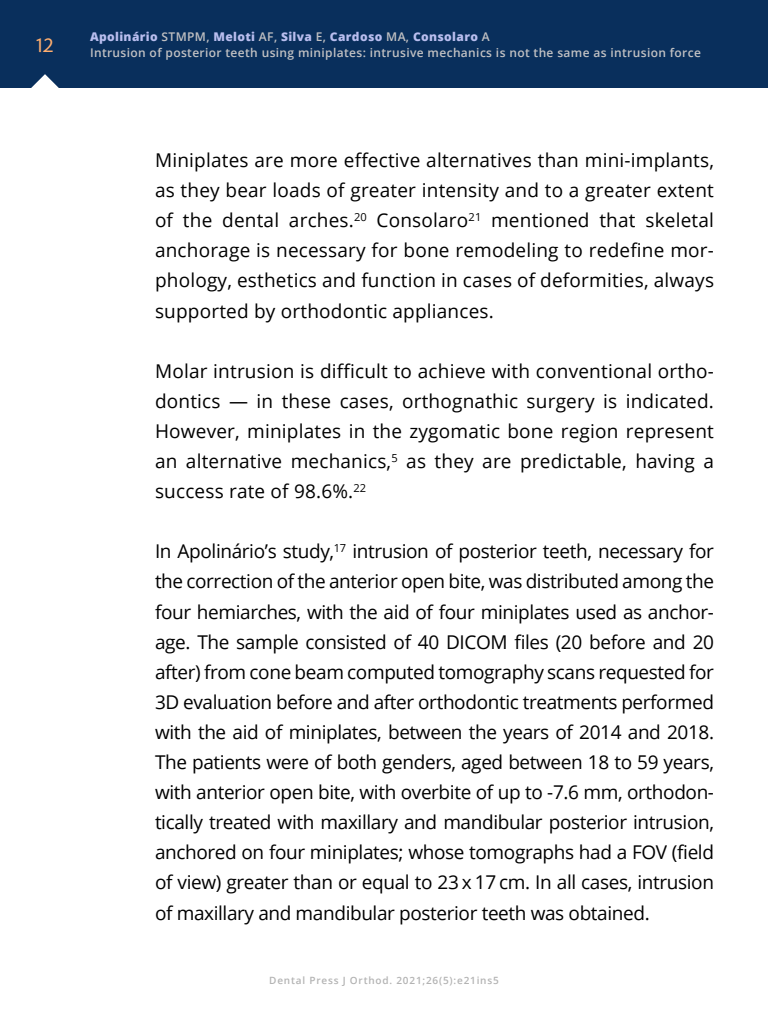
<style>
.page{position:relative;width:768px;height:1024px;background:#fff}
.page>*{position:absolute;margin:0;border:0;box-sizing:border-box;transform-origin:0 0}
.t1{font:19px/30.1px "Open Sans";letter-spacing:.01em;color:#000;text-align:justify}
.t2{font:500 18px "Semplicita Pro";color:#ffae6f}
.t3{font:600 12px/16px "Open Sans";letter-spacing:.03em;color:#c1c1c3}
.t4{font:600 10px "Open Sans";letter-spacing:.08em;color:#b3b3b3}
.s1{font-weight:800;color:#b9beef}
</style>
<div class="page">
<div style="left:0;top:0;width:768px;height:88px;background:#092f5c"></div>
<svg style="left:31px;top:74px;width:28px;height:14px"></svg>
<p class="t2" style="left:36px;top:33px;width:19px">12</p>
<p class="t3" style="left:90px;top:29px;width:613px"><span class="s1">Apolinário</span> STMPM, <span class="s1">Meloti</span> AF, <span class="s1">Silva</span> E, <span class="s1">Cardoso</span> MA, <span class="s1">Consolaro</span> A<br>Intrusion of posterior teeth using miniplates: intrusive mechanics is not the same as intrusion force</p>
<p class="t1" style="left:155px;top:145px;width:561px">Miniplates are more effective alternatives than mini-implants, as they bear loads of greater intensity and to a greater extent of the dental arches.<sup>20</sup> Consolaro<sup>21</sup> mentioned that skeletal anchorage is necessary for bone remodeling to redefine mor&shy;phology, esthetics and function in cases of deformities, always supported by orthodontic appliances.</p>
<p class="t1" style="left:155px;top:355px;width:561px">Molar intrusion is difficult to achieve with conventional ortho&shy;dontics — in these cases, orthognathic surgery is indicated.<br>However, miniplates in the zygomatic bone region represent an alternative mechanics,<sup>5</sup> as they are predictable, having a success rate of 98.6%.<sup>22</sup></p>
<p class="t1" style="left:155px;top:536px;width:561px">In Apolinário’s study,<sup>17</sup> intrusion of posterior teeth, necessary for the correction of the anterior open bite, was distributed among the four hemiarches, with the aid of four miniplates used as anchor&shy;age. The sample consisted of 40 DICOM files (20 before and 20 after) from cone beam computed tomography scans requested for 3D evaluation before and after orthodontic treatments performed with the aid of miniplates, between the years of 2014 and 2018.<br>The patients were of both genders, aged between 18 to 59 years, with anterior open bite, with overbite of up to -7.6 mm, orthodon&shy;tically treated with maxillary and mandibular posterior intrusion, anchored on four miniplates; whose tomographs had a FOV (field of view) greater than or equal to 23 x 17 cm. In all cases, intrusion of maxillary and mandibular posterior teeth was obtained.</p>
<p class="t4" style="left:269px;top:974px;width:231px">Dental Press J Orthod. 2021;26(5):e21ins5</p>
</div>
